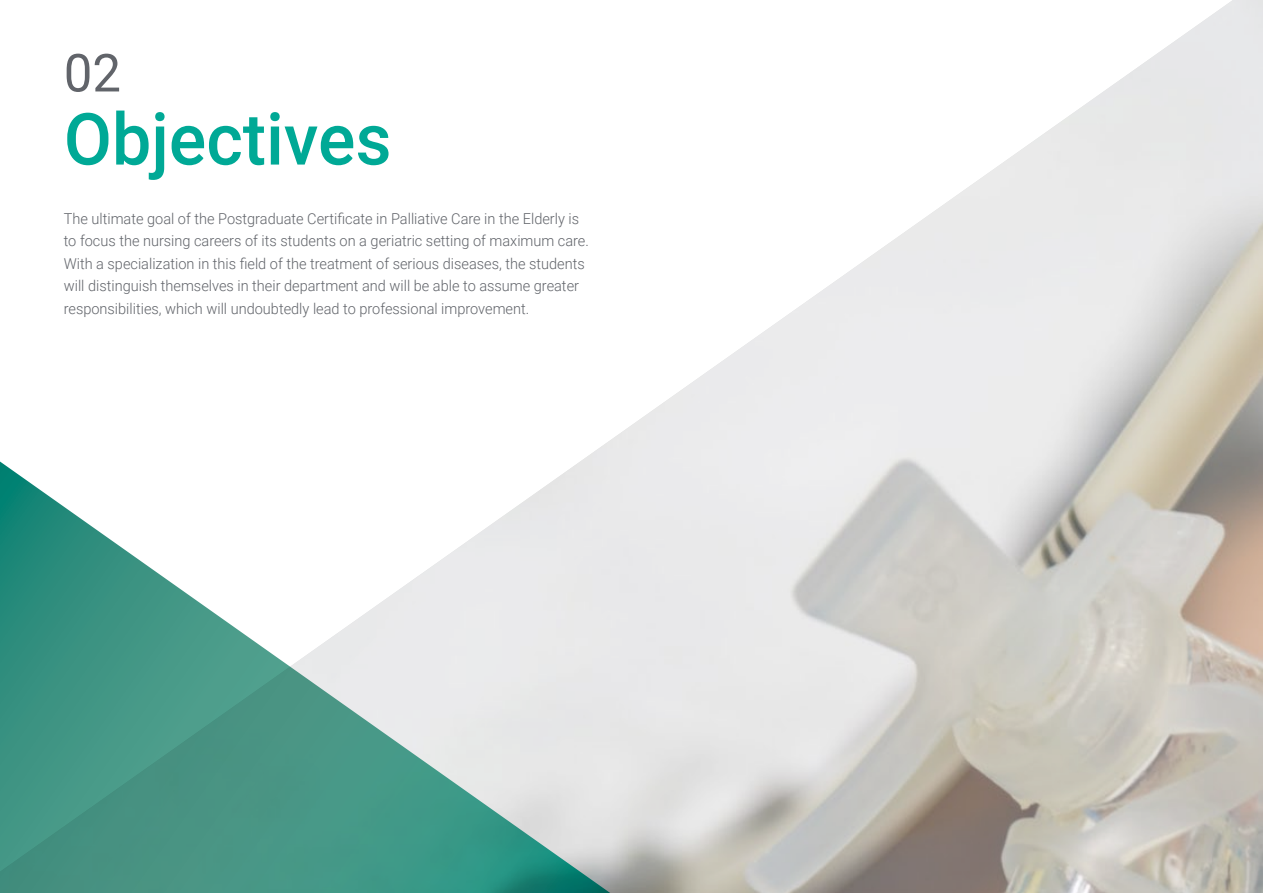
<style>
.page{position:relative;width:1263px;height:893px;background:#fff}
.page>*{position:absolute;margin:0;border:0;box-sizing:border-box;transform-origin:0 0}
.t1{font:500 72px "Roboto";color:#00a996}
.t2{font:52.5px "Roboto";color:#61646a}
.t3{font:300 15px/22.5px "Roboto";color:#61646a}
</style>
<div class="page">
<img style="left:602px;top:0;width:661px;height:893px">
<svg style="left:0;top:446px;width:640px;height:447px"></svg>
<h2 class="t2" style="left:64px;top:36px;width:59px">02</h2>
<h1 class="t1" style="left:64px;top:89px;width:329px">Objectives</h1>
<p class="t3" style="left:64px;top:207px;width:527px">The ultimate goal of the Postgraduate Certificate in Palliative Care in the Elderly is to focus the nursing careers of its students on a geriatric setting of maximum care.<br>With a specialization in this field of the treatment of serious diseases, the students will distinguish themselves in their department and will be able to assume greater responsibilities, which will undoubtedly lead to professional improvement.</p>
</div>
